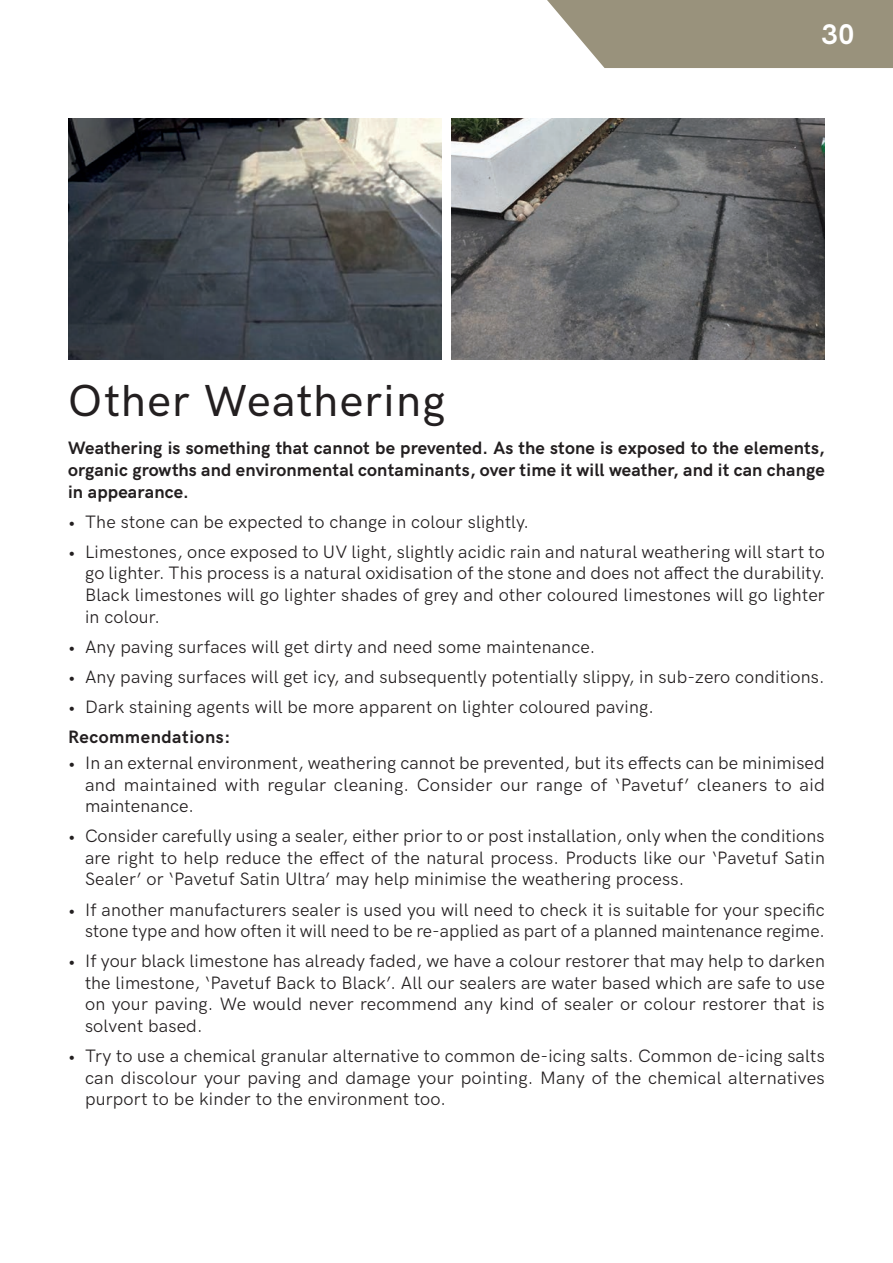
<style>
.page{position:relative;width:893px;height:1263px;background:#fff}
.page>*{position:absolute;margin:0;border:0;box-sizing:border-box;transform-origin:0 0}
.Sub_Heading{font:500 45px "HK Grotesk";letter-spacing:.03em;color:#231f20}
.Page_Number_Right{font:700 28.5px "HK Grotesk";color:#fff}
.t1{font:18px/21.6px "HK Grotesk";letter-spacing:.01em;color:#231f20;text-align:justify}
.Paragraph_Text{font:700 18px/21.6px "HK Grotesk";letter-spacing:.01em;color:#231f20;text-align:justify}
.Paragraph_Text-2{font:700 18px "HK Grotesk";letter-spacing:.03em;color:#231f20}
</style>
<div class="page">
<svg style="left:547px;top:0;width:346px;height:68px;background:#a19b86"></svg>
<img style="left:452px;top:118px;width:373px;height:241px">
<img style="left:68px;top:118px;width:373px;height:241px">
<p class="Sub_Heading" style="left:68px;top:367px;width:379px">Other Weathering</p>
<p class="Page_Number_Right" style="left:822px;top:13px;width:35px">30</p>
<p class="Paragraph_Text" style="left:68px;top:436px;width:758px">Weathering is something that cannot be prevented. As the stone is exposed to the elements, organic growths and environmental contaminants, over time it will weather, and it can change in appearance.</p>
<p class="t1" style="left:68px;top:509px;width:462px">• The stone can be expected to change in colour slightly.</p>
<p class="t1" style="left:85px;top:539px;width:741px;text-indent:-17px">• Limestones, once exposed to UV light, slightly acidic rain and natural weathering will start to go lighter. This process is a natural oxidisation of the stone and does not affect the durability.<br>Black limestones will go lighter shades of grey and other coloured limestones will go lighter in colour.</p>
<p class="t1" style="left:68px;top:634px;width:529px">• Any paving surfaces will get dirty and need some maintenance.</p>
<p class="t1" style="left:68px;top:664px;width:758px">• Any paving surfaces will get icy, and subsequently potentially slippy, in sub-zero conditions.</p>
<p class="t1" style="left:68px;top:694px;width:587px">• Dark staining agents will be more apparent on lighter coloured paving.</p>
<p class="Paragraph_Text-2" style="left:68px;top:723px;width:164px">Recommendations:</p>
<p class="t1" style="left:85px;top:750px;width:741px;text-indent:-17px">• In an external environment, weathering cannot be prevented, but its effects can be minimised and maintained with regular cleaning. Consider our range of ‘Pavetuf’ cleaners to aid maintenance.</p>
<p class="t1" style="left:85px;top:824px;width:741px;text-indent:-17px">• Consider carefully using a sealer, either prior to or post installation, only when the conditions are right to help reduce the effect of the natural process. Products like our ‘Pavetuf Satin Sealer’ or ‘Pavetuf Satin Ultra’ may help minimise the weathering process.</p>
<p class="t1" style="left:68px;top:897px;width:758px;text-align:right">• If another manufacturers sealer is used you will need to check it is suitable for your specific stone type and how often it will need to be re-applied as part of a planned maintenance regime.</p>
<p class="t1" style="left:85px;top:949px;width:741px;text-indent:-17px">• If your black limestone has already faded, we have a colour restorer that may help to darken the limestone, ‘Pavetuf Back to Black’. All our sealers are water based which are safe to use on your paving. We would never recommend any kind of sealer or colour restorer that is solvent based.</p>
<p class="t1" style="left:85px;top:1044px;width:741px;text-indent:-17px">• Try to use a chemical granular alternative to common de-icing salts. Common de-icing salts can discolour your paving and damage your pointing. Many of the chemical alternatives purport to be kinder to the environment too.</p>
</div>
